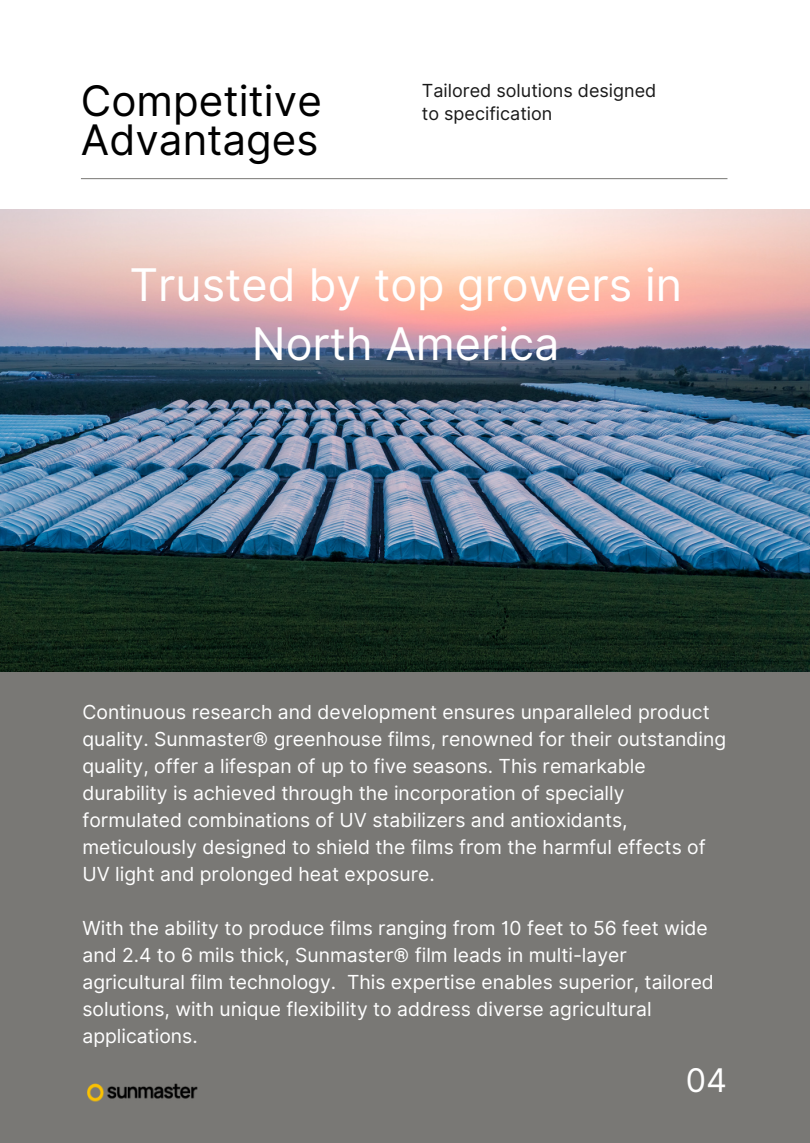
<style>
.page{position:relative;width:810px;height:1143px;background:#fff}
.page>*{position:absolute;margin:0;border:0;box-sizing:border-box;transform-origin:0 0}
.t1{font:45px/58.5px "Inter";color:#fff;text-align:center}
.t2{font:42.15px/38.7px "Inter";color:#000}
.t3{font:32.55px "Inter";color:#fff}
.t4{font:19.35px/27px "Inter";color:#fff}
.t5{font:18px/22.5px "Inter";color:#191919}
</style>
<div class="page">
<div style="left:0;top:616px;width:810px;height:527px;background:#797875"></div>
<img style="left:0;top:210px;width:810px;height:462px">
<hr style="left:81px;top:178px;width:646px;height:1px;background:#878683">
<img style="left:87px;top:1083px;width:111px;height:19px">
<p class="t2" style="left:81px;top:81px;width:242px">Competitive<br>Advantages</p>
<p class="t5" style="left:422px;top:80px;width:236px">Tailored solutions designed to specification</p>
<p class="t1" style="left:129px;top:256px;width:554px">Trusted by top growers in<br>North America</p>
<p class="t4" style="left:82px;top:699px;width:645px">Continuous research and development ensures unparalleled product quality. Sunmaster® greenhouse films, renowned for their outstanding quality, offer a lifespan of up to five seasons. This remarkable durability is achieved through the incorporation of specially formulated combinations of UV stabilizers and antioxidants, meticulously designed to shield the films from the harmful effects of UV light and prolonged heat exposure.</p>
<p class="t4" style="left:82px;top:915px;width:633px">With the ability to produce films ranging from 10 feet to 56 feet wide and 2.4 to 6 mils thick, Sunmaster® film leads in multi-layer agricultural film technology. This expertise enables superior, tailored solutions, with unique flexibility to address diverse agricultural applications.</p>
<h1 class="t3" style="left:686px;top:1061px;width:43px">04</h1>
</div>
